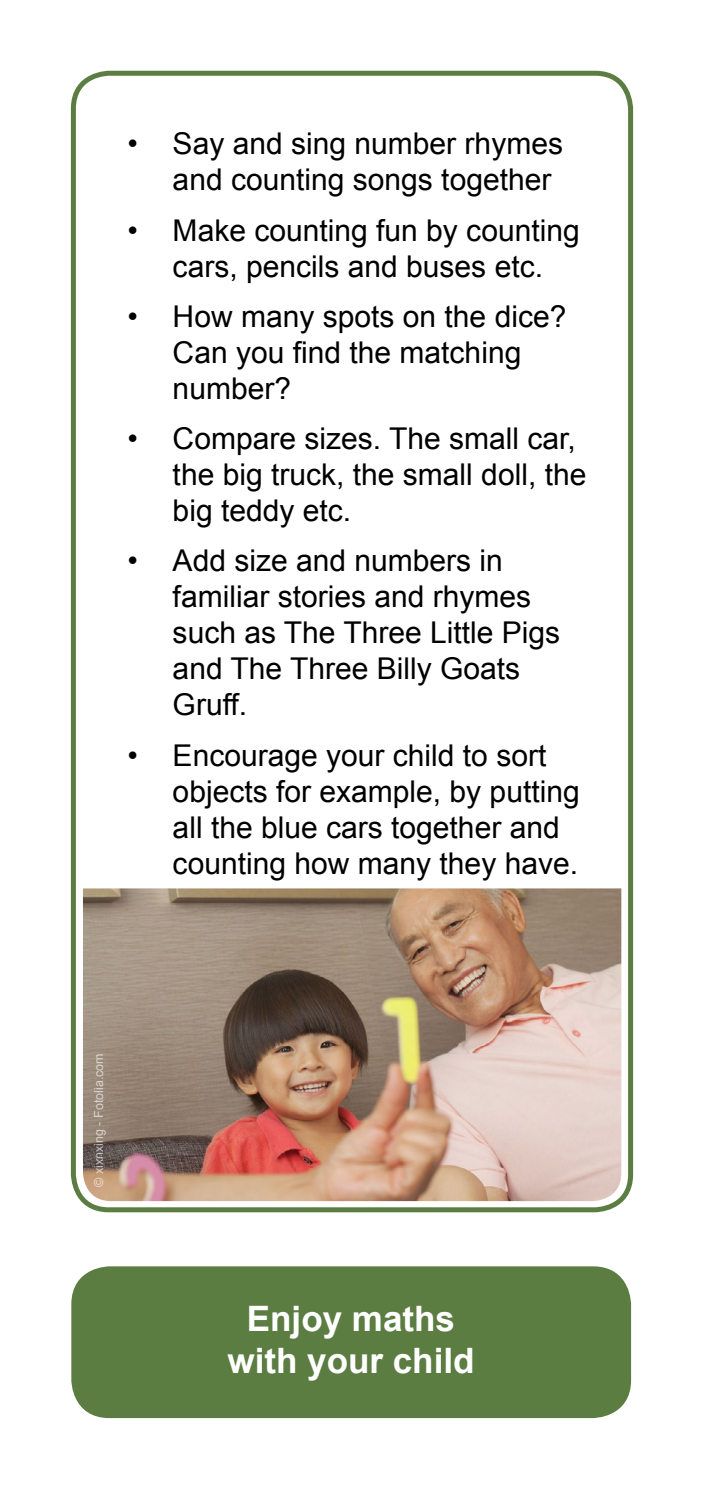
<style>
.page{position:relative;width:702px;height:1489px;background:#fff}
.page>*{position:absolute;margin:0;border:0;box-sizing:border-box;transform-origin:0 0}
.t1{font:700 35px/42px "Arial";color:#fff;text-align:center}
.t2{font:30px/36px "Arial";color:#000}
.t3{font:12.5px "Arial";color:#fff}
</style>
<div class="page">
<div style="left:74px;top:1268px;width:554px;height:147px;background:#5c7d42;border-radius:35px"></div>
<div style="left:71px;top:1266px;width:560px;height:151px;border:5px solid #5c7d42;border-radius:35px"></div>
<div style="left:71px;top:71px;width:562px;height:1141px;border:5px solid #5c7d42;border-radius:35px"></div>
<img style="left:83px;top:888px;width:538px;height:312px">
<p class="t2" style="left:173px;top:126px;width:392px;text-indent:-45px">• Say and sing number rhymes and counting songs together</p>
<p class="t2" style="left:128px;top:212px;width:453px;text-align:center">• Make counting fun by counting cars, pencils and buses etc.</p>
<p class="t2" style="left:173px;top:298px;width:395px;text-indent:-45px">• How many spots on the dice?<br>Can you find the matching number?</p>
<p class="t2" style="left:173px;top:421px;width:415px;text-indent:-45px">• Compare sizes. The small car, the big truck, the small doll, the big teddy etc.</p>
<p class="t2" style="left:173px;top:543px;width:389px;text-indent:-45px">• Add size and numbers in familiar stories and rhymes such as The Three Little Pigs and The Three Billy Goats<br>Gruff.</p>
<p class="t2" style="left:173px;top:737px;width:408px;text-indent:-45px">• Encourage your child to sort objects for example, by putting all the blue cars together and counting how many they have.</p>
<p class="t3" style="left:90px;top:1186px;width:135px;rotate:-90deg">© xixnxing - Fotolia.com</p>
<p class="t1" style="left:227px;top:1298px;width:248px">Enjoy maths with your child</p>
</div>
